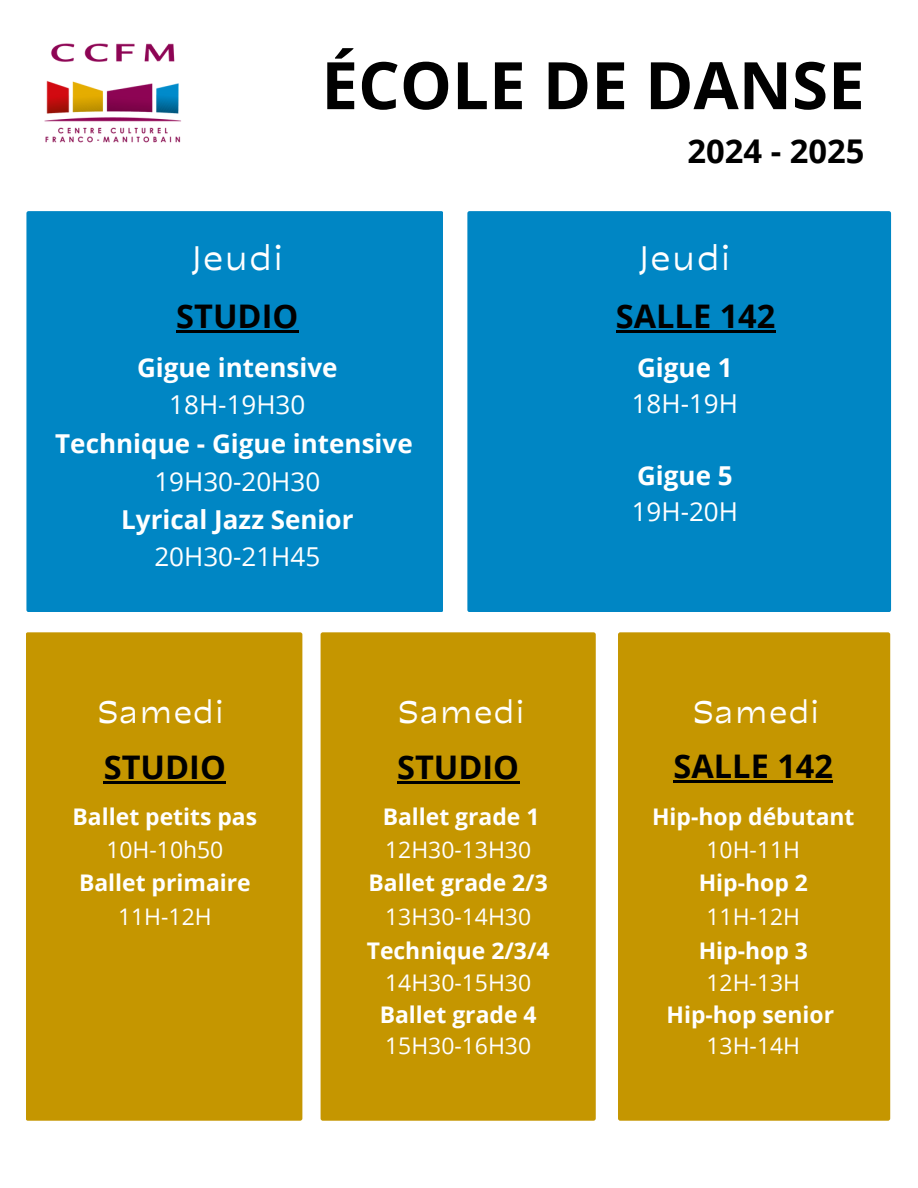
<style>
.page{position:relative;width:918px;height:1188px;background:#fff}
.page>*{position:absolute;margin:0;border:0;box-sizing:border-box;transform-origin:0 0}
.t1{font:700 65.55px "Open Sans";color:#000}
.t2{font:34.5px "Portland";color:#fff}
.t3{font:700 32.7px "Open Sans";color:#000}
.t4{font:700 32.55px "Open Sans";color:#000}
.t5{font:31.65px "Portland";color:#fff}
.t6{font:700 26.1px/37.8px "Open Sans";color:#fff;text-align:center}
.t7{font:26.1px/36px "Open Sans";color:#fff}
.t8{font:700 22.95px "Open Sans";color:#fff}
.t9{font:22.95px "Open Sans";color:#fff}
.s1{font-weight:400}
.s2{font-weight:700}
</style>
<div class="page">
<div style="left:26px;top:211px;width:417px;height:401px;background:#0086c4"></div>
<hr style="left:176px;top:331px;width:122px;height:2px;background:#000">
<div style="left:467px;top:211px;width:424px;height:401px;background:#0086c4"></div>
<hr style="left:616px;top:330px;width:159px;height:2px;background:#000">
<div style="left:26px;top:632px;width:276px;height:489px;background:#c59600;border-radius:2px"></div>
<hr style="left:104px;top:781px;width:122px;height:3px;background:#000">
<div style="left:321px;top:632px;width:275px;height:488px;background:#c59600;border-radius:2px"></div>
<hr style="left:397px;top:781px;width:122px;height:3px;background:#000">
<div style="left:618px;top:632px;width:272px;height:488px;background:#c59600;border-radius:2px"></div>
<hr style="left:674px;top:781px;width:159px;height:2px;background:#000">
<img style="left:44px;top:43px;width:137px;height:100px">
<p class="t1" style="left:321px;top:39px;width:545px">ÉCOLE DE DANSE</p>
<h1 class="t3" style="left:688px;top:128px;width:178px">2024 - 2025</h1>
<h3 class="t2" style="left:191px;top:232px;width:95px">Jeudi</h3>
<h2 class="t4" style="left:176px;top:293px;width:124px">STUDIO</h2>
<h5 class="t2" style="left:638px;top:232px;width:95px">Jeudi</h5>
<h5 class="t4" style="left:616px;top:293px;width:161px">SALLE 142</h5>
<h4 class="t6" style="left:55px;top:348px;width:359px">Gigue intensive<br><span class="s1">18H-19H30<br></span>Technique - Gigue intensive<br><span class="s1">19H30-20H30<br></span>Lyrical Jazz Senior<br><span class="s1">20H30-21H45</span></h4>
<h5 class="t5" style="left:98px;top:688px;width:129px">Samedi</h5>
<h4 class="t4" style="left:104px;top:744px;width:124px">STUDIO</h4>
<h2 class="t8" style="left:73px;top:800px;width:186px">Ballet petits pas</h2>
<p class="t9" style="left:106px;top:833px;width:118px">10H-10h50</p>
<p class="t8" style="left:79px;top:867px;width:173px">Ballet primaire</p>
<p class="t9" style="left:118px;top:901px;width:95px">11H-12H</p>
<p class="t5" style="left:398px;top:688px;width:129px">Samedi</p>
<p class="t4" style="left:397px;top:744px;width:124px">STUDIO</p>
<h2 class="t8" style="left:383px;top:800px;width:158px">Ballet grade 1</h2>
<h4 class="t9" style="left:385px;top:833px;width:147px">12H30-13H30</h4>
<p class="t8" style="left:368px;top:867px;width:181px">Ballet grade 2/3</p>
<p class="t9" style="left:385px;top:901px;width:147px">13H30-14H30</p>
<p class="t8" style="left:367px;top:934px;width:184px">Technique 2/3/4</p>
<p class="t9" style="left:385px;top:967px;width:147px">14H30-15H30</p>
<p class="t8" style="left:380px;top:998px;width:158px">Ballet grade 4</p>
<p class="t9" style="left:385px;top:1030px;width:147px">15H30-16H30</p>
<h4 class="t7" style="left:632px;top:349px;width:108px"><span class="s2">Gigue 1<br></span>18H-19H</h4>
<h2 class="t7" style="left:632px;top:457px;width:108px"><span class="s2">Gigue 5<br></span>19H-20H</h2>
<p class="t5" style="left:693px;top:688px;width:129px">Samedi</p>
<h4 class="t4" style="left:674px;top:744px;width:161px">SALLE 142</h4>
<h2 class="t8" style="left:652px;top:800px;width:204px">Hip-hop débutant</h2>
<p class="t9" style="left:707px;top:833px;width:95px">10H-11H</p>
<p class="t8" style="left:699px;top:867px;width:111px">Hip-hop 2</p>
<p class="t9" style="left:707px;top:901px;width:95px">11H-12H</p>
<p class="t8" style="left:699px;top:934px;width:111px">Hip-hop 3</p>
<p class="t9" style="left:707px;top:967px;width:95px">12H-13H</p>
<p class="t8" style="left:667px;top:998px;width:169px">Hip-hop senior</p>
<p class="t9" style="left:707px;top:1030px;width:95px">13H-14H</p>
</div>
